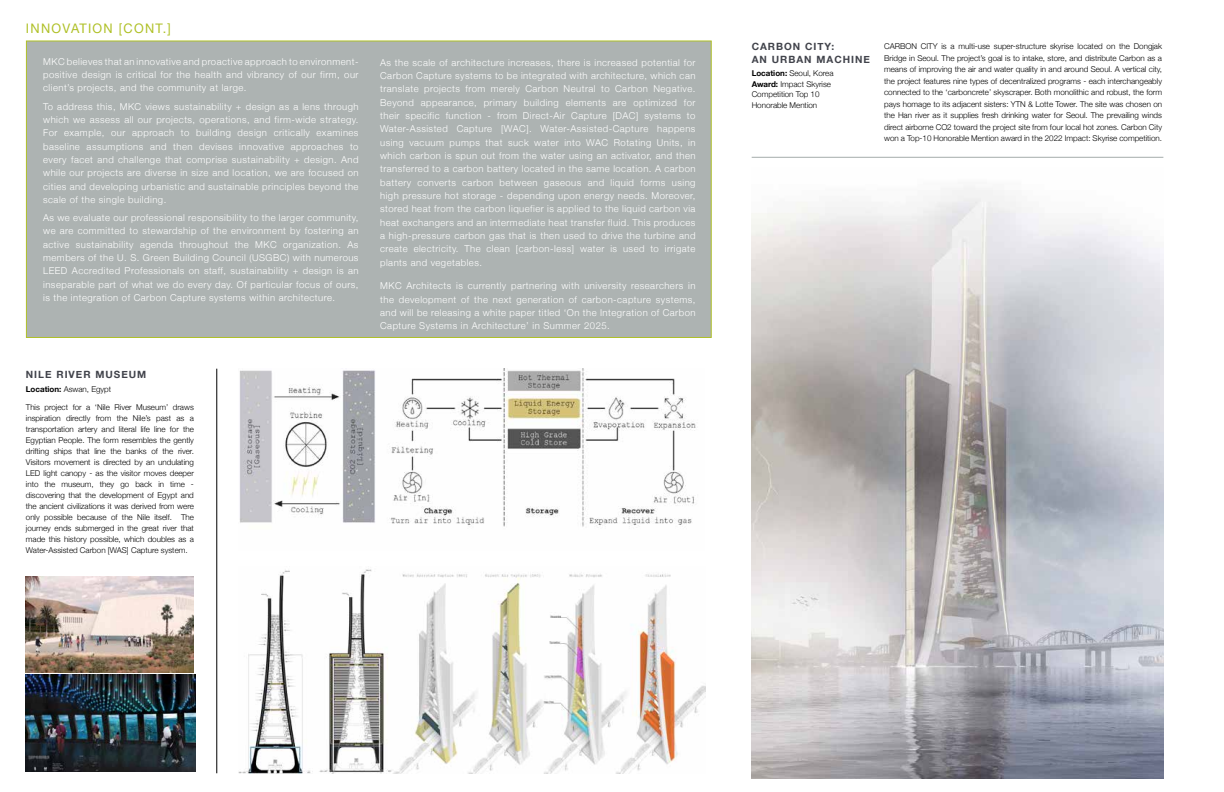
<style>
.page{position:relative;width:1224px;height:792px;background:#fff}
.page>*{position:absolute;margin:0;border:0;box-sizing:border-box;transform-origin:0 0}
.t1{font:13.2px "Helvetica Neue";letter-spacing:.1em;color:#afc026}
.t2{font:700 10px/13px "Helvetica Neue";letter-spacing:.1em;color:#41434b}
.t3{font:300 9.5px/13.3px "Helvetica Neue";letter-spacing:.05em;color:#fff;text-align:justify}
.t4{font:300 8px/11px "Helvetica Neue";color:#000;text-align:justify}
.s1{font-weight:700}
</style>
<div class="page">
<img style="left:26px;top:675px;width:169px;height:97px">
<img style="left:26px;top:576px;width:168px;height:97px">
<div style="left:26px;top:40px;width:686px;height:298px;background:#adb3b2;border:1px solid #afc026"></div>
<hr style="left:752px;top:157px;width:411px;height:1px;background:#a5acab">
<img style="left:239px;top:569px;width:467px;height:204px">
<img style="left:239px;top:369px;width:457px;height:158px">
<img style="left:752px;top:187px;width:411px;height:591px">
<hr style="left:217px;top:369px;width:1px;height:404px;background:#000">
<h1 class="t1" style="left:26px;top:19px;width:146px">INNOVATION [CONT.]</h1>
<p class="t3" style="left:43px;top:54px;width:317px">MKC believes that an innovative and proactive approach to environment&shy;positive design is critical for the health and vibrancy of our firm, our client’s projects, and the community at large.</p>
<p class="t3" style="left:43px;top:99px;width:317px">To address this, MKC views sustainability + design as a lens through which we assess all our projects, operations, and firm-wide strategy.<br>For example, our approach to building design critically examines baseline assumptions and then devises innovative approaches to every facet and challenge that comprise sustainability + design. And while our projects are diverse in size and location, we are focused on cities and developing urbanistic and sustainable principles beyond the scale of the single building.</p>
<p class="t3" style="left:43px;top:211px;width:317px">As we evaluate our professional responsibility to the larger community, we are committed to stewardship of the environment by fostering an active sustainability agenda throughout the MKC organization. As members of the U. S. Green Building Council (USGBC) with numerous LEED Accredited Professionals on staff, sustainability + design is an inseparable part of what we do every day. Of particular focus of ours, is the integration of Carbon Capture systems within architecture.</p>
<p class="t2" style="left:26px;top:369px;width:122px">NILE RIVER MUSEUM</p>
<p class="t4" style="left:26px;top:383px;width:87px"><span class="s1">Location:</span> Aswan, Egypt</p>
<p class="t4" style="left:26px;top:401px;width:170px">This project for a ‘Nile River Museum’ draws inspiration directly from the Nile’s past as a transportation artery and literal life line for the Egyptian People. The form resembles the gently drifting ships that line the banks of the river.<br>Visitors movement is directed by an undulating LED light canopy - as the visitor moves deeper into the museum, they go back in time - discovering that the development of Egypt and the ancient civilizations it was derived from were only possible because of the Nile itself. The journey ends submerged in the great river that made this history possible, which doubles as a Water-Assisted Carbon [WAS] Capture system.</p>
<p class="t3" style="left:380px;top:55px;width:317px">As the scale of architecture increases, there is increased potential for Carbon Capture systems to be integrated with architecture, which can translate projects from merely Carbon Neutral to Carbon Negative.<br>Beyond appearance, primary building elements are optimized for their specific function - from Direct-Air Capture [DAC] systems to Water-Assisted Capture [WAC]. Water-Assisted-Capture happens using vacuum pumps that suck water into WAC Rotating Units, in which carbon is spun out from the water using an activator, and then transferred to a carbon battery located in the same location. A carbon battery converts carbon between gaseous and liquid forms using high pressure hot storage - depending upon energy needs. Moreover, stored heat from the carbon liquefier is applied to the liquid carbon via heat exchangers and an intermediate heat transfer fluid. This produces a high-pressure carbon gas that is then used to drive the turbine and create electricity. The clean [carbon-less] water is used to irrigate plants and vegetables.</p>
<p class="t3" style="left:380px;top:279px;width:317px">MKC Architects is currently partnering with university researchers in the development of the next generation of carbon-capture systems, and will be releasing a white paper titled ‘On the Integration of Carbon Capture Systems in Architecture’ in Summer 2025.</p>
<p class="t2" style="left:752px;top:40px;width:120px">CARBON CITY:<br>AN URBAN MACHINE</p>
<p class="t4" style="left:752px;top:68px;width:83px;line-height:10.5px;text-align:left"><span class="s1">Location:</span> Seoul, Korea<br><span class="s1">Award:</span> Impact Skyrise<br>Competition Top 10<br>Honorable Mention</p>
<p class="t4" style="left:884px;top:40px;width:279px;line-height:11.5px">CARBON CITY is a multi-use super-structure skyrise located on the Dongjak Bridge in Seoul. The project’s goal is to intake, store, and distribute Carbon as a means of improving the air and water quality in and around Seoul. A vertical city, the project features nine types of decentralized programs - each interchangeably connected to the ‘carboncrete’ skyscraper. Both monolithic and robust, the form pays homage to its adjacent sisters: YTN &amp; Lotte Tower. The site was chosen on the Han river as it supplies fresh drinking water for Seoul. The prevailing winds direct airborne CO2 toward the project site from four local hot zones. Carbon City won a Top-10 Honorable Mention award in the 2022 Impact: Skyrise competition.</p>
</div>
